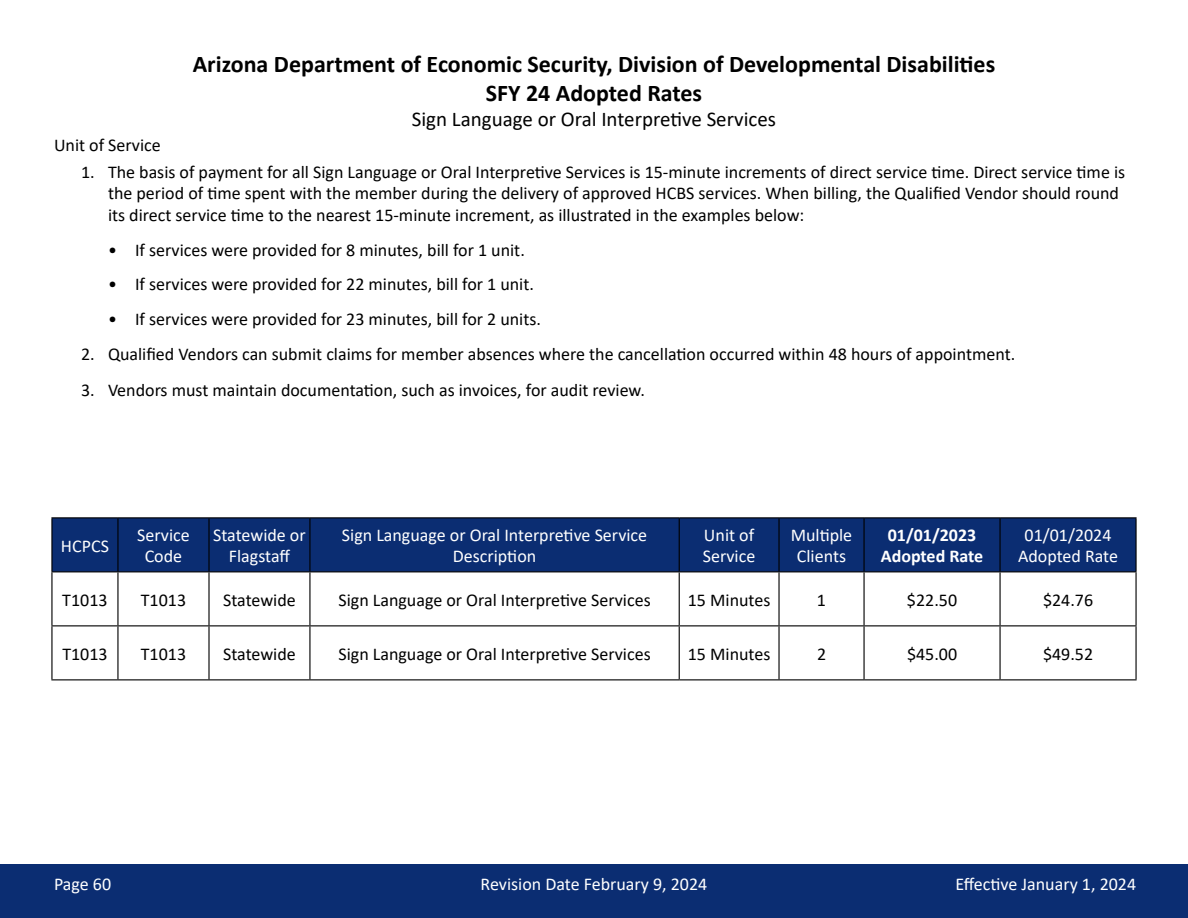
<style>
.page{position:relative;width:1188px;height:918px;background:#fff}
.page>*{position:absolute;margin:0;border:0;box-sizing:border-box;transform-origin:0 0}
.t1{font:700 24px/28.8px "Calibri";color:#000;text-align:center}
.t2{font:21px "Calibri";color:#000}
.t3{font:18px/21.3px "Calibri";color:#000}
.t4{font:18px/21px "Calibri";color:#fff;text-align:center}
.t5{font:700 18px/21px "Calibri";color:#fff;text-align:center}
</style>
<div class="page">
<div style="left:0;top:864px;width:1188px;height:54px;background:#0b2d72"></div>
<div style="left:53px;top:518px;width:1082px;height:53px;background:#0b2d72"></div>
<hr style="left:51px;top:517px;width:67px;height:1px;background:#000">
<hr style="left:118px;top:517px;width:91px;height:1px;background:#000">
<hr style="left:209px;top:517px;width:101px;height:1px;background:#000">
<hr style="left:310px;top:517px;width:369px;height:1px;background:#000">
<hr style="left:679px;top:517px;width:100px;height:1px;background:#000">
<hr style="left:779px;top:517px;width:85px;height:1px;background:#000">
<hr style="left:864px;top:517px;width:136px;height:1px;background:#000">
<hr style="left:1000px;top:517px;width:137px;height:1px;background:#000">
<hr style="left:51px;top:571px;width:67px;height:1px;background:#000">
<hr style="left:118px;top:571px;width:91px;height:1px;background:#000">
<hr style="left:209px;top:571px;width:101px;height:1px;background:#000">
<hr style="left:310px;top:571px;width:369px;height:1px;background:#000">
<hr style="left:679px;top:571px;width:100px;height:1px;background:#000">
<hr style="left:779px;top:571px;width:85px;height:1px;background:#000">
<hr style="left:864px;top:571px;width:136px;height:1px;background:#000">
<hr style="left:1000px;top:571px;width:137px;height:1px;background:#000">
<hr style="left:51px;top:625px;width:67px;height:1px;background:#000">
<hr style="left:118px;top:625px;width:91px;height:1px;background:#000">
<hr style="left:209px;top:625px;width:101px;height:1px;background:#000">
<hr style="left:310px;top:625px;width:369px;height:1px;background:#000">
<hr style="left:679px;top:625px;width:100px;height:1px;background:#000">
<hr style="left:779px;top:625px;width:85px;height:1px;background:#000">
<hr style="left:864px;top:625px;width:136px;height:1px;background:#000">
<hr style="left:1000px;top:625px;width:137px;height:1px;background:#000">
<hr style="left:51px;top:679px;width:67px;height:1px;background:#000">
<hr style="left:118px;top:679px;width:91px;height:1px;background:#000">
<hr style="left:209px;top:679px;width:101px;height:1px;background:#000">
<hr style="left:310px;top:679px;width:369px;height:1px;background:#000">
<hr style="left:679px;top:679px;width:100px;height:1px;background:#000">
<hr style="left:779px;top:679px;width:85px;height:1px;background:#000">
<hr style="left:864px;top:679px;width:136px;height:1px;background:#000">
<hr style="left:1000px;top:679px;width:137px;height:1px;background:#000">
<hr style="left:51px;top:518px;width:2px;height:53px;background:#000">
<hr style="left:51px;top:572px;width:2px;height:53px;background:#000">
<hr style="left:51px;top:626px;width:2px;height:53px;background:#000">
<hr style="left:117px;top:518px;width:2px;height:53px;background:#000">
<hr style="left:208px;top:518px;width:2px;height:53px;background:#000">
<hr style="left:309px;top:518px;width:2px;height:53px;background:#000">
<hr style="left:679px;top:518px;width:1px;height:53px;background:#000">
<hr style="left:778px;top:518px;width:2px;height:53px;background:#000">
<hr style="left:863px;top:518px;width:2px;height:53px;background:#000">
<hr style="left:999px;top:518px;width:2px;height:53px;background:#000">
<hr style="left:1135px;top:518px;width:2px;height:53px;background:#000">
<hr style="left:117px;top:572px;width:2px;height:53px;background:#000">
<hr style="left:208px;top:572px;width:2px;height:53px;background:#000">
<hr style="left:309px;top:572px;width:2px;height:53px;background:#000">
<hr style="left:679px;top:572px;width:1px;height:53px;background:#000">
<hr style="left:778px;top:572px;width:2px;height:53px;background:#000">
<hr style="left:863px;top:572px;width:2px;height:53px;background:#000">
<hr style="left:999px;top:572px;width:2px;height:53px;background:#000">
<hr style="left:1135px;top:572px;width:2px;height:53px;background:#000">
<hr style="left:117px;top:626px;width:2px;height:53px;background:#000">
<hr style="left:208px;top:626px;width:2px;height:53px;background:#000">
<hr style="left:309px;top:626px;width:2px;height:53px;background:#000">
<hr style="left:679px;top:626px;width:1px;height:53px;background:#000">
<hr style="left:778px;top:626px;width:2px;height:53px;background:#000">
<hr style="left:863px;top:626px;width:2px;height:53px;background:#000">
<hr style="left:999px;top:626px;width:2px;height:53px;background:#000">
<hr style="left:1135px;top:626px;width:2px;height:53px;background:#000">
<h1 class="t1" style="left:193px;top:49px;width:804px">Arizona Department of Economic Security, Division of Developmental Disabilities<br>SFY 24 Adopted Rates</h1>
<p class="t2" style="left:412px;top:104px;width:366px">Sign Language or Oral Interpretive Services</p>
<p class="t3" style="left:54px;top:134px;width:108px">Unit of Service</p>
<p class="t3" style="left:108px;top:161px;width:1019px;text-indent:-27px">1. The basis of payment for all Sign Language or Oral Interpretive Services is 15-minute increments of direct service time. Direct service time is the period of time spent with the member during the delivery of approved HCBS services. When billing, the Qualified Vendor should round its direct service time to the nearest 15-minute increment, as illustrated in the examples below:</p>
<p class="t3" style="left:108px;top:238px;width:418px">• If services were provided for 8 minutes, bill for 1 unit.</p>
<p class="t3" style="left:108px;top:273px;width:427px">• If services were provided for 22 minutes, bill for 1 unit.</p>
<p class="t3" style="left:108px;top:308px;width:435px">• If services were provided for 23 minutes, bill for 2 units.</p>
<p class="t3" style="left:81px;top:343px;width:936px">2. Qualified Vendors can submit claims for member absences where the cancellation occurred within 48 hours of appointment.</p>
<p class="t3" style="left:81px;top:379px;width:565px">3. Vendors must maintain documentation, such as invoices, for audit review.</p>
<p class="t4" style="left:61px;top:535px;width:49px">HCPCS</p>
<p class="t4" style="left:137px;top:524px;width:54px">Service<br>Code</p>
<p class="t4" style="left:213px;top:524px;width:94px">Statewide or<br>Flagstaff</p>
<p class="t4" style="left:342px;top:524px;width:307px">Sign Language or Oral Interpretive Service<br>Description</p>
<p class="t4" style="left:703px;top:524px;width:54px;text-align:left">Unit of<br>Service</p>
<p class="t4" style="left:791px;top:524px;width:63px">Multiple<br>Clients</p>
<p class="t5" style="left:881px;top:524px;width:104px">01/01/2023<br>Adopted Rate</p>
<p class="t4" style="left:1018px;top:524px;width:102px">01/01/2024<br>Adopted Rate</p>
<p class="t3" style="left:62px;top:589px;width:47px">T1013</p>
<p class="t3" style="left:141px;top:589px;width:47px">T1013</p>
<p class="t3" style="left:223px;top:589px;width:74px">Statewide</p>
<p class="t3" style="left:338px;top:589px;width:314px">Sign Language or Oral Interpretive Services</p>
<p class="t3" style="left:688px;top:589px;width:84px">15 Minutes</p>
<p class="t3" style="left:817px;top:589px;width:11px">1</p>
<p class="t3" style="left:907px;top:589px;width:52px">$22.50</p>
<p class="t3" style="left:1043px;top:589px;width:52px">$24.76</p>
<p class="t3" style="left:62px;top:643px;width:47px">T1013</p>
<p class="t3" style="left:141px;top:643px;width:47px">T1013</p>
<p class="t3" style="left:223px;top:643px;width:74px">Statewide</p>
<p class="t3" style="left:339px;top:643px;width:314px">Sign Language or Oral Interpretive Services</p>
<p class="t3" style="left:688px;top:643px;width:84px">15 Minutes</p>
<p class="t3" style="left:817px;top:643px;width:11px">2</p>
<p class="t3" style="left:907px;top:643px;width:52px">$45.00</p>
<p class="t3" style="left:1043px;top:643px;width:52px">$49.52</p>
<p class="t4" style="left:54px;top:873px;width:59px">Page 60</p>
<p class="t4" style="left:481px;top:873px;width:228px">Revision Date February 9, 2024</p>
<p class="t4" style="left:956px;top:873px;width:182px">Effective January 1, 2024</p>
</div>
